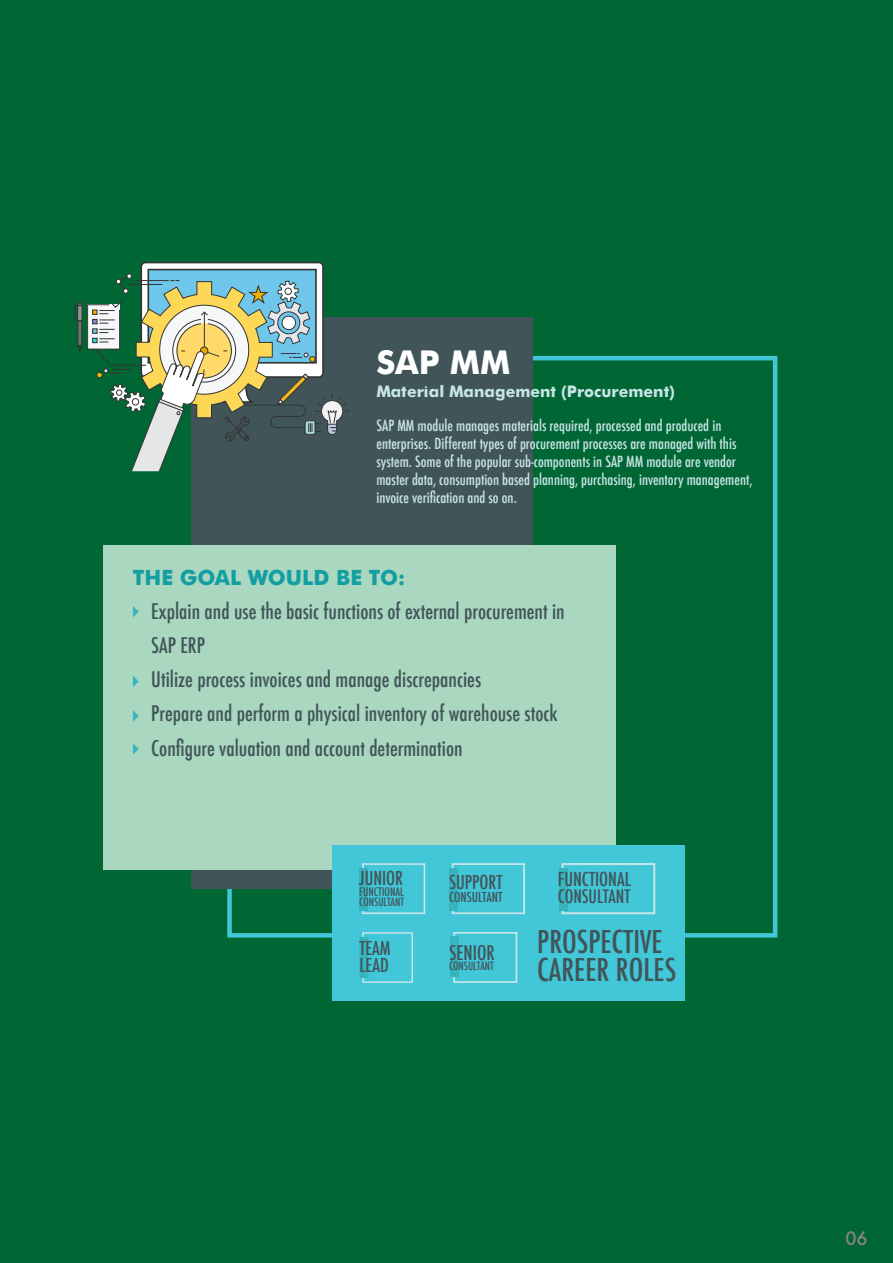
<style>
.page{position:relative;width:893px;height:1263px;background:#063}
.page>*{position:absolute;margin:0;border:0;box-sizing:border-box;transform-origin:0 0}
.t1{font:700 32.7px "Futura";color:#fff}
.t2{font:500 condensed 30.6px/27.8px "Futura";color:#415559}
.t3{font:500 condensed 21px/34.2px "Futura";color:#415559}
.t4{font:700 21px "Futura";color:#139ea1}
.t5{font:500 condensed 19.65px "Futura";color:#415559}
.t6{font:500 condensed 18.75px/17.1px "Futura";color:#415559}
.t7{font:500 condensed 18.15px "Futura";color:#415559}
.t8{font:500 18px "Futura";color:#858585}
.t9{font:700 15.9px "Futura";color:#c7e4e7}
.t10{font:500 condensed 15px/18px "Futura";color:#c7e4e7}
.t11{font:500 condensed 13.5px "Futura";color:#415559}
.t12{font:500 condensed 11.4px "Futura";color:#415559}
.t13{font:500 condensed 11.25px "Futura";color:#415559}
</style>
<div class="page">
<div style="left:191px;top:318px;width:342px;height:571px;background:#415559"></div>
<div style="left:103px;top:545px;width:512px;height:324px;background:#aad7c0"></div>
<svg style="left:133px;top:606px;width:6px;height:11px"></svg>
<svg style="left:133px;top:676px;width:6px;height:11px"></svg>
<svg style="left:133px;top:710px;width:6px;height:12px"></svg>
<svg style="left:133px;top:743px;width:6px;height:12px"></svg>
<div style="left:333px;top:845px;width:352px;height:155px;background:#42c7d9"></div>
<div style="left:362px;top:863px;width:63px;height:51px;border:2px solid #c7e4e7"></div>
<div style="left:359px;top:868px;width:9px;height:42px;background:#37b5bf"></div>
<div style="left:452px;top:863px;width:73px;height:51px;border:2px solid #c7e4e7"></div>
<div style="left:449px;top:868px;width:9px;height:42px;background:#37b5bf"></div>
<div style="left:561px;top:863px;width:94px;height:51px;border:2px solid #c7e4e7"></div>
<div style="left:559px;top:868px;width:9px;height:42px;background:#37b5bf"></div>
<div style="left:453px;top:932px;width:64px;height:51px;border:2px solid #c7e4e7"></div>
<div style="left:450px;top:937px;width:9px;height:40px;background:#37b5bf"></div>
<div style="left:362px;top:932px;width:51px;height:51px;border:1px solid #c7e4e7"></div>
<div style="left:359px;top:937px;width:9px;height:41px;background:#37b5bf"></div>
<div style="left:141px;top:263px;width:182px;height:114px;background:linear-gradient(to right,#fff,#fff);border-radius:4px"></div>
<div style="left:140px;top:262px;width:184px;height:116px;border:2px solid #333;border-radius:4px"></div>
<div style="left:147px;top:269px;width:170px;height:95px;background:#6ec6ea;border:2px solid #333"></div>
<svg style="left:74px;top:273px;width:275px;height:199px"></svg>
<h1 class="t1" style="left:376px;top:338px;width:135px">SAP MM</h1>
<p class="t9" style="left:376px;top:379px;width:300px">Material Management (Procurement)</p>
<p class="t10" style="left:376px;top:416px;width:378px">SAP MM module manages materials required, processed and produced in enterprises. Different types of procurement processes are managed with this system. Some of the popular sub-components in SAP MM module are vendor master data, consumption based planning, purchasing, inventory management, invoice verification and so on.</p>
<h3 class="t4" style="left:133px;top:562px;width:274px">THE GOAL WOULD BE TO:</h3>
<h3 class="t3" style="left:151px;top:594px;width:415px">Explain and use the basic functions of external procurement in SAP ERP<br>Utilize process invoices and manage discrepancies<br>Prepare and perform a physical inventory of warehouse stock Configure valuation and account determination</h3>
<p class="t6" style="left:359px;top:870px;width:45px">JUNIOR</p>
<p class="t12" style="left:359px;top:884px;width:46px">FUNCTIONAL</p>
<p class="t13" style="left:359px;top:895px;width:46px">CONSULTANT</p>
<p class="t6" style="left:359px;top:940px;width:33px">TEAM<br>LEAD</p>
<p class="t6" style="left:449px;top:874px;width:55px">SUPPORT</p>
<p class="t11" style="left:449px;top:888px;width:55px">CONSULTANT</p>
<h3 class="t5" style="left:449px;top:940px;width:47px">SENIOR</h3>
<p class="t13" style="left:449px;top:959px;width:46px">CONSULTANT</p>
<p class="t6" style="left:558px;top:871px;width:75px">FUNCTIONAL</p>
<p class="t7" style="left:558px;top:884px;width:74px">CONSULTANT</p>
<h2 class="t2" style="left:537px;top:928px;width:140px">PROSPECTIVE<br>CAREER ROLES</h2>
<p class="t8" style="left:845px;top:1226px;width:24px">06</p>
</div>
